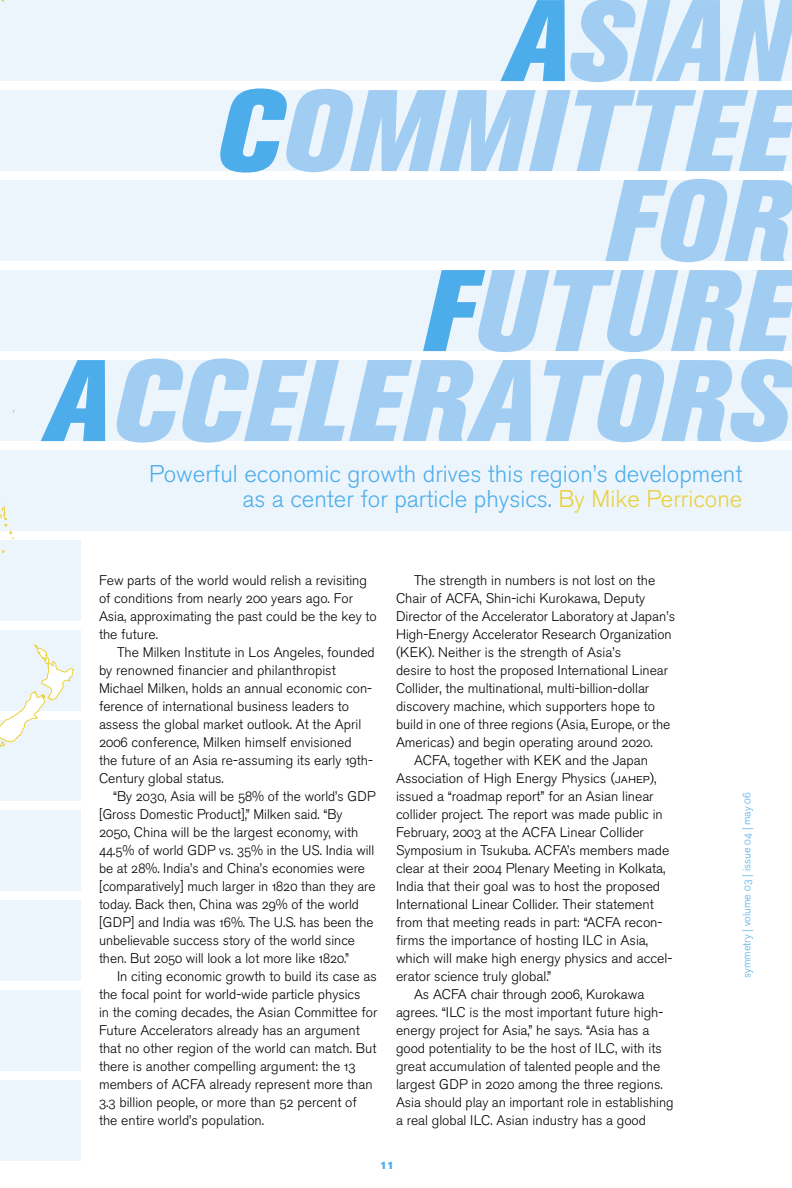
<style>
.page{position:relative;width:792px;height:1188px;background:#fff}
.page>*{position:absolute;margin:0;border:0;box-sizing:border-box;transform-origin:0 0}
.Head_18_18_Bold{font:italic 800 114.75px/90px "Akzidenz Grotesk BE";letter-spacing:.03em;color:#a1cdf2;text-align:right}
.Head_18_18_Bold-2{font:24px/25.5px "Akzidenz Grotesk BE Light Os F";color:#4dadea;text-align:right}
.Text_indent_9_25_12_Light_OSF{font:13.8px/18px "Akzidenz Grotesk BE Light Os F";color:#000}
.Text_9_25_12_Light_OSF{font:13.8px/18px "Akzidenz Grotesk BE Light Os F";color:#000}
.t1{font:10.8px "Akzidenz Grotesk BE Light Os F";color:#4dadea}
.t2{font:10.5px "Akzidenz Grotesk BE Super";color:#4dadea}
.s1{color:#4dadea}
.s2{color:#e9cf3c}
.s3{font-family:"Akzidenz Grotesk BE Light SC"}
</style>
<div class="page">
<div style="left:0;top:360px;width:792px;height:81px;background:#edf5fc"></div>
<div style="left:0;top:270px;width:792px;height:81px;background:#edf5fc"></div>
<div style="left:0;top:180px;width:792px;height:81px;background:#edf5fc"></div>
<div style="left:0;top:90px;width:792px;height:81px;background:#edf5fc"></div>
<div style="left:0;top:0;width:792px;height:81px;background:#edf5fc"></div>
<div style="left:0;top:810px;width:792px;height:81px;background:#edf5fc"></div>
<div style="left:0;top:450px;width:792px;height:81px;background:#edf5fc"></div>
<div style="left:0;top:1080px;width:792px;height:81px;background:#edf5fc"></div>
<div style="left:0;top:990px;width:792px;height:81px;background:#edf5fc"></div>
<div style="left:0;top:900px;width:792px;height:81px;background:#edf5fc"></div>
<div style="left:81px;top:540px;width:711px;height:621px;background:#fff"></div>
<svg style="left:0;top:682px;width:81px;height:119px"></svg>
<svg style="left:0;top:0;width:81px;height:682px"></svg>
<p class="Head_18_18_Bold" style="left:45px;top:-3px;width:746px"><span class="s1">A</span>SIAN<br><span class="s1">C</span>OMMITTEE<br>FOR<br><span class="s1">F</span>UTURE<br><span class="s1">A</span>CCELERATORS</p>
<p class="Head_18_18_Bold-2" style="left:149px;top:461px;width:595px">Powerful economic growth drives this region’s development as a center for particle physics. <span class="s2">By Mike Perricone</span></p>
<p class="Text_9_25_12_Light_OSF" style="left:99px;top:572px;width:279px">Few parts of the world would relish a revisiting of conditions from nearly 200 years ago. For Asia, approximating the past could be the key to the future.</p>
<p class="Text_indent_9_25_12_Light_OSF" style="left:99px;top:644px;width:277px;text-indent:18px">The Milken Institute in Los Angeles, founded by renowned financier and philanthropist Michael Milken, holds an annual economic con&shy;ference of international business leaders to assess the global market outlook. At the April 2006 conference, Milken himself envisioned<br>the future of an Asia re-assuming its early 19th-Century global status.</p>
<p class="Text_indent_9_25_12_Light_OSF" style="left:99px;top:788px;width:278px;text-indent:14px">“By 2030, Asia will be 58% of the world’s GDP [Gross Domestic Product],” Milken said. “By 2050, China will be the largest economy, with 44.5% of world GDP vs. 35% in the US. India will be at 28%. India’s and China’s economies were [comparatively] much larger in 1820 than they are today. Back then, China was 29% of the world [GDP] and India was 16%. The U.S. has been the unbelievable success story of the world since then. But 2050 will look a lot more like 1820.”</p>
<p class="Text_indent_9_25_12_Light_OSF" style="left:99px;top:968px;width:280px;text-indent:18px">In citing economic growth to build its case as the focal point for world-wide particle physics<br>in the coming decades, the Asian Committee for Future Accelerators already has an argument that no other region of the world can match. But there is another compelling argument: the 13 members of ACFA already represent more than 3.3 billion people, or more than 52 percent of the entire world’s population.</p>
<p class="Text_indent_9_25_12_Light_OSF" style="left:396px;top:572px;width:281px;text-indent:18px">The strength in numbers is not lost on the Chair of ACFA, Shin-ichi Kurokawa, Deputy Director of the Accelerator Laboratory at Japan’s High-Energy Accelerator Research Organization (KEK). Neither is the strength of Asia’s<br>desire to host the proposed International Linear Collider, the multinational, multi-billion-dollar discovery machine, which supporters hope to build in one of three regions (Asia, Europe, or the Americas) and begin operating around 2020.</p>
<p class="Text_indent_9_25_12_Light_OSF" style="left:396px;top:752px;width:278px;text-indent:18px">ACFA, together with KEK and the Japan Association of High Energy Physics (<span class="s3">jahep</span>), issued a “roadmap report” for an Asian linear collider project. The report was made public in February, 2003 at the ACFA Linear Collider Symposium in Tsukuba. ACFA’s members made clear at their 2004 Plenary Meeting in Kolkata, India that their goal was to host the proposed International Linear Collider. Their statement from that meeting reads in part: “ACFA recon&shy;firms the importance of hosting ILC in Asia, which will make high energy physics and accel&shy;erator science truly global.”</p>
<p class="Text_indent_9_25_12_Light_OSF" style="left:396px;top:986px;width:279px;text-indent:18px">As ACFA chair through 2006, Kurokawa agrees. “ILC is the most important future high&shy;energy project for Asia,” he says. “Asia has a good potentiality to be the host of ILC, with its great accumulation of talented people and the largest GDP in 2020 among the three regions.<br>Asia should play an important role in establishing a real global ILC. Asian industry has a good</p>
<p class="t2" style="left:380px;top:1159px;width:15px">11</p>
<p class="t1" style="left:741px;top:978px;width:187px;rotate:-90deg">symmetry | volume 03 | issue 04 | may 06</p>
</div>
